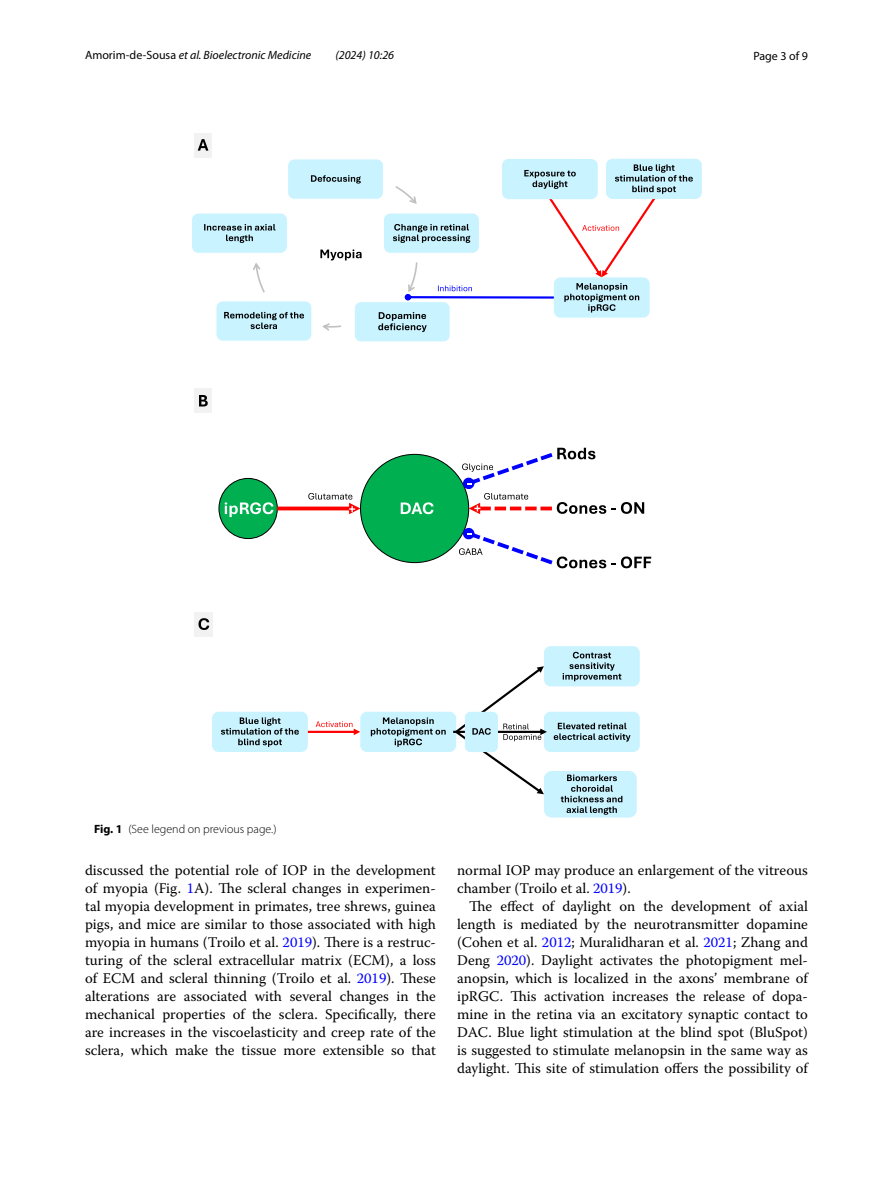
<style>
.page{position:relative;width:893px;height:1187px;background:#fff}
.page>*{position:absolute;margin:0;border:0;box-sizing:border-box;transform-origin:0 0}
.t1{font:14.7px/18px "Warnock Pro";color:#000;text-align:justify}
.t2{font:italic 12px "Myriad Pro";color:#000}
.t3{font:300 12px "Myriad Pro";color:#000}
.t4{font:12px "Myriad Pro";color:#000}
.s1{font-style:normal}
.s2{font-weight:700}
.s3{color:#00f}
</style>
<div class="page">
<svg style="left:320px;top:249px;width:42px;height:11px"></svg>
<div style="left:288px;top:159px;width:95px;height:40px;background:#c9f3ff;border-radius:7px"></div>
<div style="left:287px;top:158px;width:97px;height:41px;border:1px solid #fff;border-radius:7px"></div>
<svg style="left:311px;top:175px;width:50px;height:8px"></svg>
<div style="left:354px;top:302px;width:96px;height:40px;background:#c9f3ff;border-radius:7px"></div>
<div style="left:354px;top:301px;width:97px;height:41px;border:1px solid #fff;border-radius:7px"></div>
<div style="left:216px;top:301px;width:96px;height:40px;background:#c9f3ff;border-radius:7px"></div>
<div style="left:216px;top:300px;width:96px;height:41px;border:1px solid #fff;border-radius:7px"></div>
<svg style="left:224px;top:312px;width:80px;height:17px"></svg>
<svg style="left:253px;top:263px;width:12px;height:29px"></svg>
<div style="left:192px;top:213px;width:95px;height:40px;background:#c9f3ff;border-radius:7px"></div>
<div style="left:191px;top:212px;width:97px;height:42px;border:1px solid #fff;border-radius:7px"></div>
<svg style="left:204px;top:224px;width:71px;height:19px"></svg>
<svg style="left:322px;top:323px;width:19px;height:8px"></svg>
<div style="left:502px;top:159px;width:96px;height:40px;background:#c9f3ff;border-radius:7px"></div>
<div style="left:606px;top:159px;width:96px;height:40px;background:#c9f3ff;border-radius:7px"></div>
<svg style="left:378px;top:164px;width:315px;height:168px"></svg>
<div style="left:195px;top:133px;width:17px;height:24px;background:#f2f2f2"></div>
<svg style="left:198px;top:139px;width:10px;height:12px"></svg>
<div style="left:195px;top:389px;width:17px;height:24px;background:#f2f2f2"></div>
<svg style="left:199px;top:395px;width:9px;height:11px"></svg>
<div style="left:360px;top:454px;width:109px;height:108px;background:#00b050;border-radius:50%"></div>
<div style="left:219px;top:478px;width:58px;height:60px;background:#00b050;border-radius:50%"></div>
<div style="left:219px;top:478px;width:59px;height:61px;border:1px solid #000;border-radius:50%"></div>
<svg style="left:401px;top:502px;width:32px;height:12px"></svg>
<svg style="left:225px;top:493px;width:135px;height:24px"></svg>
<svg style="left:462px;top:447px;width:182px;height:67px"></svg>
<svg style="left:459px;top:527px;width:192px;height:41px"></svg>
<div style="left:212px;top:711px;width:96px;height:41px;background:#c9f3ff;border-radius:7px"></div>
<svg style="left:221px;top:717px;width:78px;height:29px"></svg>
<div style="left:360px;top:711px;width:96px;height:41px;background:#c9f3ff;border-radius:7px"></div>
<svg style="left:371px;top:717px;width:75px;height:29px"></svg>
<div style="left:544px;top:711px;width:96px;height:41px;background:#c9f3ff;border-radius:7px"></div>
<svg style="left:554px;top:722px;width:76px;height:19px"></svg>
<div style="left:544px;top:771px;width:93px;height:46px;background:#c9f3ff;border-radius:8px"></div>
<svg style="left:561px;top:774px;width:61px;height:40px"></svg>
<div style="left:544px;top:646px;width:96px;height:40px;background:#c9f3ff;border-radius:7px"></div>
<svg style="left:563px;top:651px;width:58px;height:30px"></svg>
<svg style="left:307px;top:721px;width:53px;height:14px"></svg>
<svg style="left:453px;top:666px;width:94px;height:128px"></svg>
<div style="left:195px;top:612px;width:18px;height:24px;background:#f2f2f2"></div>
<svg style="left:198px;top:618px;width:11px;height:12px"></svg>
<p class="t2" style="left:85px;top:48px;width:228px"><span class="s1">Amorim‑de‑Sousa</span> et al. Bioelectronic Medicine</p>
<p class="t2" style="left:335px;top:48px;width:60px">(2024) 10:26</p>
<p class="t4" style="left:753px;top:48px;width:56px">Page 3 of 9</p>
<p class="t3" style="left:94px;top:822px;width:184px"><span class="s2">Fig. 1</span> (See legend on previous page.)</p>
<p class="t1" style="left:85px;top:861px;width:352px">discussed the potential role of IOP in the development of myopia (Fig. <span class="s3">1</span>A). The scleral changes in experimen&shy;tal myopia development in primates, tree shrews, guinea pigs, and mice are similar to those associated with high myopia in humans (Troilo et al. <span class="s3">2019</span>). There is a restruc&shy;turing of the scleral extracellular matrix (ECM), a loss of ECM and scleral thinning (Troilo et al. <span class="s3">2019</span>). These alterations are associated with several changes in the mechanical properties of the sclera. Specifically, there are increases in the viscoelasticity and creep rate of the sclera, which make the tissue more extensible so that</p>
<p class="t1" style="left:457px;top:861px;width:352px">normal IOP may produce an enlargement of the vitreous chamber (Troilo et al. <span class="s3">2019</span>).</p>
<p class="t1" style="left:457px;top:897px;width:352px;text-indent:12px">The effect of daylight on the development of axial length is mediated by the neurotransmitter dopamine (Cohen et al. <span class="s3">2012</span>; Muralidharan et al. <span class="s3">2021</span>; Zhang and Deng <span class="s3">2020</span>). Daylight activates the photopigment mel&shy;anopsin, which is localized in the axons’ membrane of ipRGC. This activation increases the release of dopa&shy;mine in the retina via an excitatory synaptic contact to DAC. Blue light stimulation at the blind spot (BluSpot) is suggested to stimulate melanopsin in the same way as daylight. This site of stimulation offers the possibility of</p>
</div>
